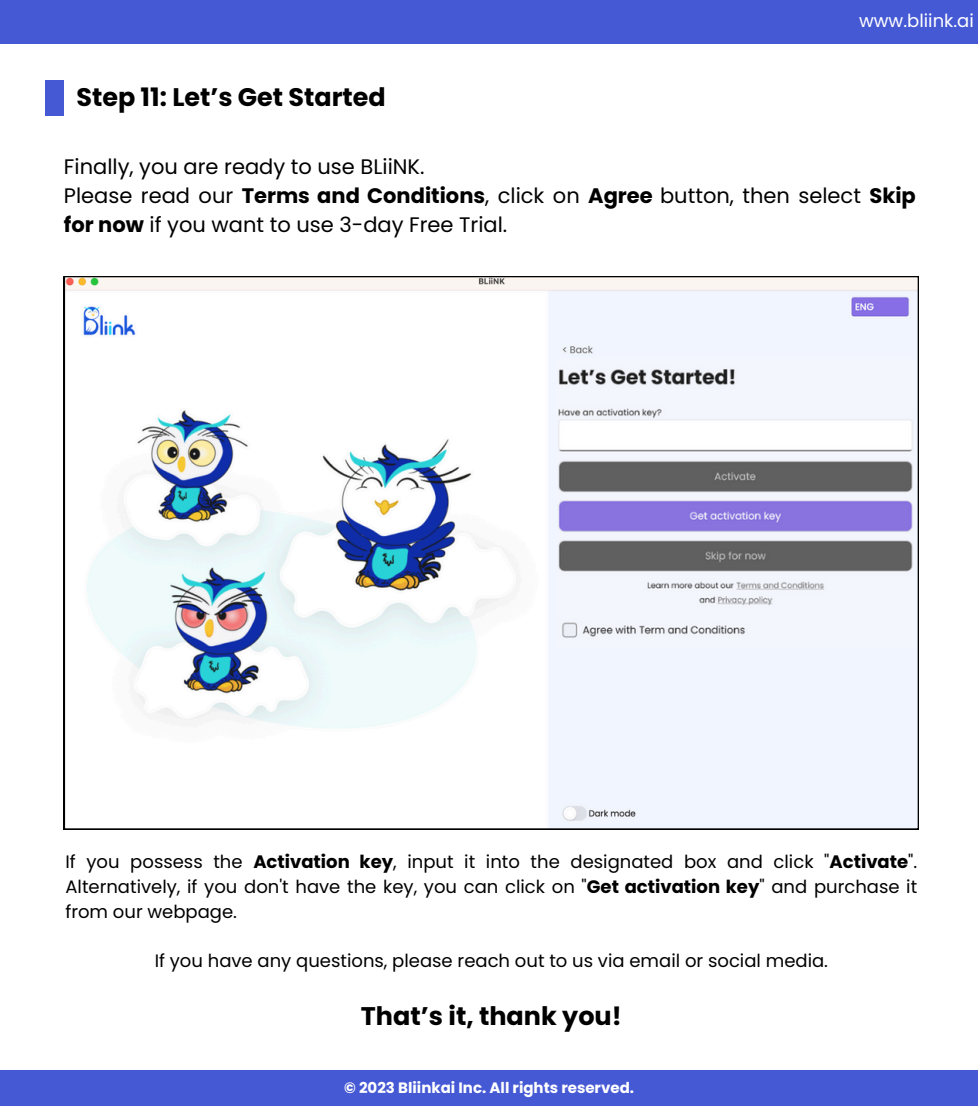
<style>
.page{position:relative;width:978px;height:1106px;background:#fff}
.page>*{position:absolute;margin:0;border:0;box-sizing:border-box;transform-origin:0 0}
.t1{font:700 25.5px "Poppins";color:#000}
.t2{font:700 25.35px "Poppins";color:#000}
.t3{font:21px/29.2px "Poppins";color:#000}
.t4{font:18px/24.8px "Poppins";color:#000;text-align:justify}
.t5{font:18px "Poppins";color:#fff}
.t6{font:700 15px "Poppins";color:#fff}
.s1{font-weight:700}
</style>
<div class="page">
<div style="left:0;top:0;width:978px;height:44px;background:#4559d5"></div>
<div style="left:0;top:1070px;width:978px;height:36px;background:#4559d5"></div>
<div style="left:46px;top:80px;width:18px;height:36px;background:#4559d5"></div>
<svg style="left:64px;top:276px;width:854px;height:553px"></svg>
<img style="left:558px;top:358px;width:357px;height:291px">
<p class="t2" style="left:76px;top:79px;width:311px">Step 11: Let’s Get Started</p>
<h3 class="t5" style="left:859px;top:8px;width:116px">www.bliink.ai</h3>
<h3 class="t3" style="left:64px;top:152px;width:853px">Finally, you are ready to use BLiiNK.<br>Please read our <span class="s1">Terms and Conditions</span>, click on <span class="s1">Agree</span> button, then select <span class="s1">Skip for now</span> if you want to use 3-day Free Trial.</h3>
<h3 class="t4" style="left:65px;top:849px;width:853px">If you possess the <span class="s1">Activation key</span>, input it into the designated box and click "<span class="s1">Activate</span>".<br>Alternatively, if you don't have the key, you can click on "<span class="s1">Get activation key</span>" and purchase it from our webpage.</h3>
<h1 class="t4" style="left:155px;top:948px;width:675px">If you have any questions, please reach out to us via email or social media.</h1>
<p class="t1" style="left:361px;top:998px;width:262px">That’s it, thank you!</p>
<h1 class="t6" style="left:344px;top:1077px;width:291px">© 2023 Bliinkai Inc. All rights reserved.</h1>
</div>
